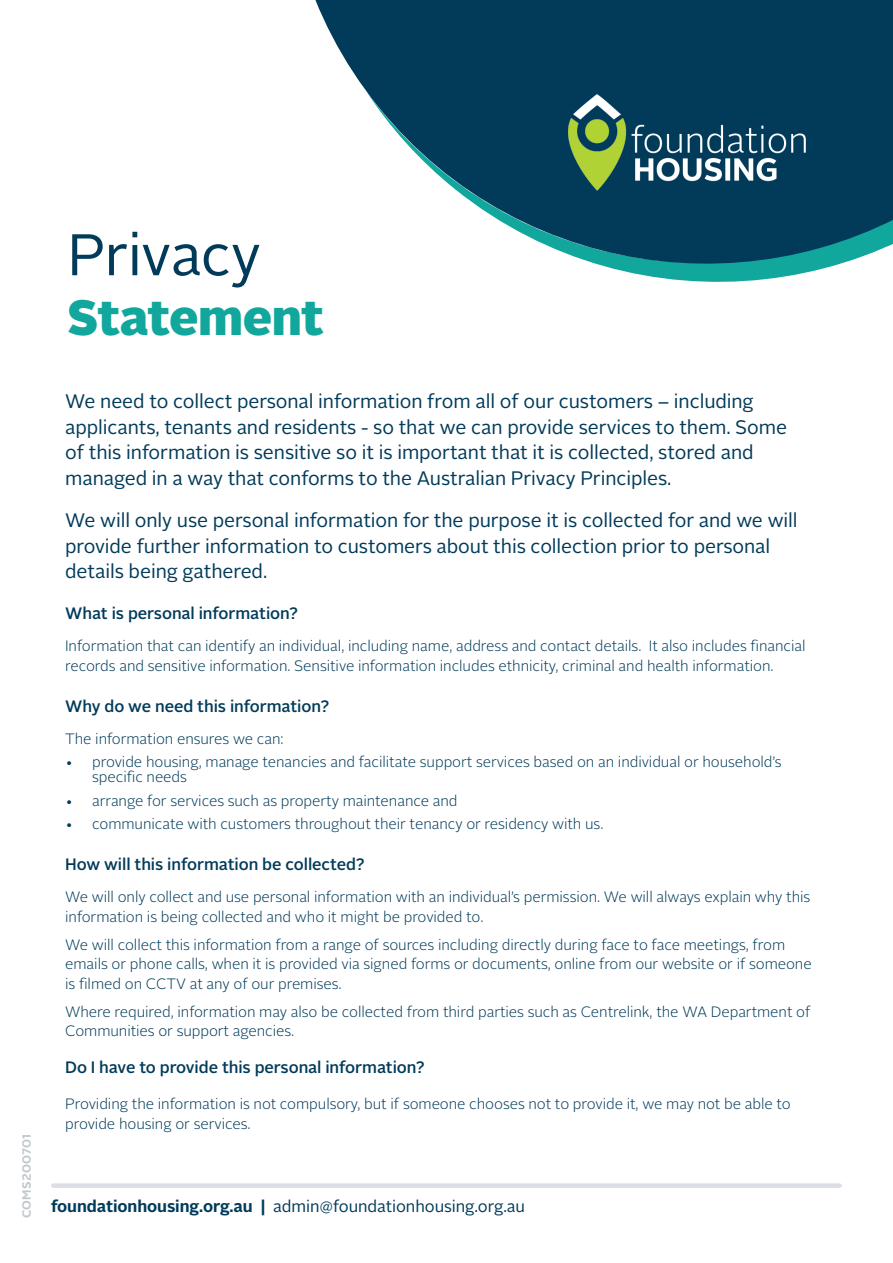
<style>
.page{position:relative;width:893px;height:1263px;background:#fff}
.page>*{position:absolute;margin:0;border:0;box-sizing:border-box;transform-origin:0 0}
.Title_Regular{font:58.5px "Alright Sans";letter-spacing:-.01em;color:#023b5a}
.Title_Black{font:900 49.5px "Alright Sans";letter-spacing:-.015em;color:#12a79d}
.Intro{font:19.5px/25.5px "Alright Sans";letter-spacing:-.005em;color:#023b5a}
.Body{font:500 16.5px "Alright Sans";letter-spacing:-.005em;color:#023b5a}
.t1{font:16.5px "Alright Sans";letter-spacing:-.005em;color:#023b5a}
.Body-2{font:300 15px/19.5px "Alright Sans";letter-spacing:-.005em;color:#023b5a}
.Paragraph_Style_1{font:300 15px/19.5px "Alright Sans";letter-spacing:-.005em;color:#023b5a}
.t2{font:700 12px "Alright Sans";letter-spacing:.01em;color:#839098}
.s1{font-weight:700}
</style>
<div class="page">
<svg style="left:315px;top:0;width:578px;height:282px;fill:#023b5a"></svg>
<div style="left:53px;top:1183px;width:787px;height:5px;background:#dbdee4"></div>
<img style="left:568px;top:94px;width:238px;height:97px">
<p class="Title_Regular" style="left:67px;top:215px;width:195px">Privacy</p>
<p class="Title_Black" style="left:67px;top:282px;width:258px">Statement</p>
<p class="t2" style="left:18px;top:1218px;width:85px;rotate:-90deg">COMS200701</p>
<p class="Intro" style="left:65px;top:389px;width:723px">We need to collect personal information from all of our customers – including applicants, tenants and residents - so that we can provide services to them. Some of this information is sensitive so it is important that it is collected, stored and managed in a way that conforms to the Australian Privacy Principles.</p>
<p class="Intro" style="left:65px;top:508px;width:734px">We will only use personal information for the purpose it is collected for and we will provide further information to customers about this collection prior to personal details being gathered.</p>
<h2 class="Body" style="left:65px;top:602px;width:235px">What is personal information?</h2>
<p class="Paragraph_Style_1" style="left:65px;top:637px;width:742px">Information that can identify an individual, including name, address and contact details. It also includes financial records and sensitive information. Sensitive information includes ethnicity, criminal and health information.</p>
<p class="Body" style="left:65px;top:694px;width:266px">Why do we need this information?</p>
<p class="Body-2" style="left:65px;top:729px;width:220px">The information ensures we can:</p>
<p class="Body-2" style="left:92px;top:755px;width:691px;line-height:15px;text-indent:-27px">• provide housing, manage tenancies and facilitate support services based on an individual or household’s specific needs</p>
<p class="Body-2" style="left:65px;top:791px;width:394px">• arrange for services such as property maintenance and</p>
<p class="Body-2" style="left:65px;top:815px;width:540px">• communicate with customers throughout their tenancy or residency with us.</p>
<h2 class="Body" style="left:65px;top:853px;width:301px">How will this information be collected?</h2>
<p class="Body-2" style="left:65px;top:888px;width:747px">We will only collect and use personal information with an individual’s permission. We will always explain why this information is being collected and who it might be provided to.</p>
<p class="Body-2" style="left:65px;top:935px;width:748px">We will collect this information from a range of sources including directly during face to face meetings, from emails or phone calls, when it is provided via signed forms or documents, online from our website or if someone is filmed on CCTV at any of our premises.</p>
<p class="Body-2" style="left:65px;top:1002px;width:747px">Where required, information may also be collected from third parties such as Centrelink, the WA Department of<br>Communities or support agencies.</p>
<h2 class="Body" style="left:65px;top:1056px;width:361px">Do I have to provide this personal information?</h2>
<p class="Body-2" style="left:65px;top:1095px;width:727px">Providing the information is not compulsory, but if someone chooses not to provide it, we may not be able to provide housing or services.</p>
<p class="t1" style="left:51px;top:1195px;width:475px"><span class="s1">foundationhousing.org.au |</span> admin@foundationhousing.org.au</p>
</div>
